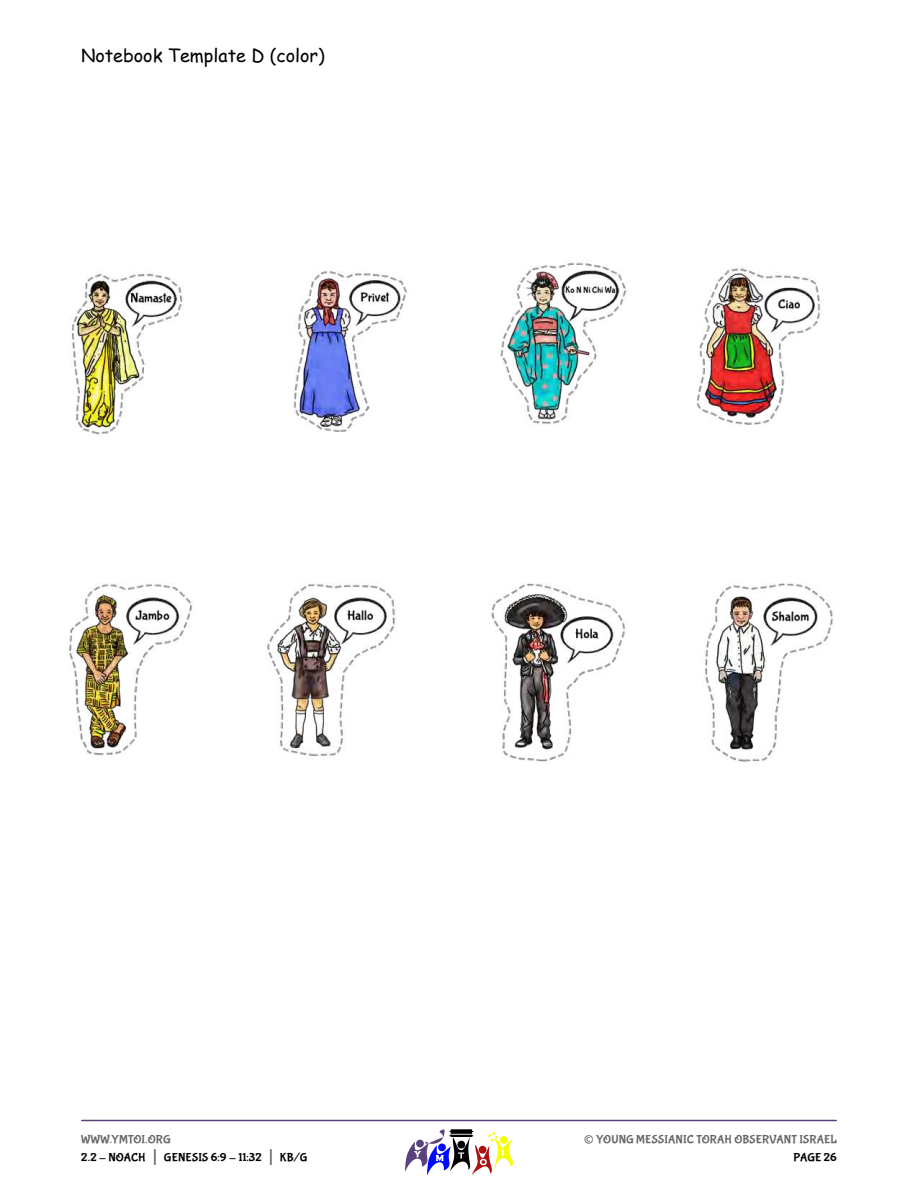
<style>
.page{position:relative;width:918px;height:1188px;background:#fff}
.page>*{position:absolute;margin:0;border:0;box-sizing:border-box;transform-origin:0 0}
.t1{font:27px "Bubblegum Sans";color:#666}
.t2{font:18px "Comic Sans MS";color:#000}
.t3{font:12px/18px "Bubblegum Sans";letter-spacing:.01em;color:#000}
.t4{font:12px "Bubblegum Sans";letter-spacing:.01em;color:#666}
.s1{color:#666}
.s2{font-size:21px;color:#666}
</style>
<div class="page">
<img style="left:69px;top:259px;width:768px;height:916px">
<h2 class="t2" style="left:81px;top:42px;width:245px">Notebook Template D (color)</h2>
<p class="t3" style="left:81px;top:1130px;width:228px"><span class="s1">WWW.YMTOI.ORG<br></span>2.2 - NOACH <span class="s2">|</span> GENESIS 6:9 - 11:32 <span class="s2">|</span> KB/G</p>
<h1 class="t1" style="left:584px;top:1122px;width:12px">©</h1>
<p class="t4" style="left:596px;top:1132px;width:242px">YOUNG MESSIANIC TORAH OBSERVANT ISRAEL</p>
<p class="t3" style="left:794px;top:1148px;width:45px">PAGE 26</p>
</div>
